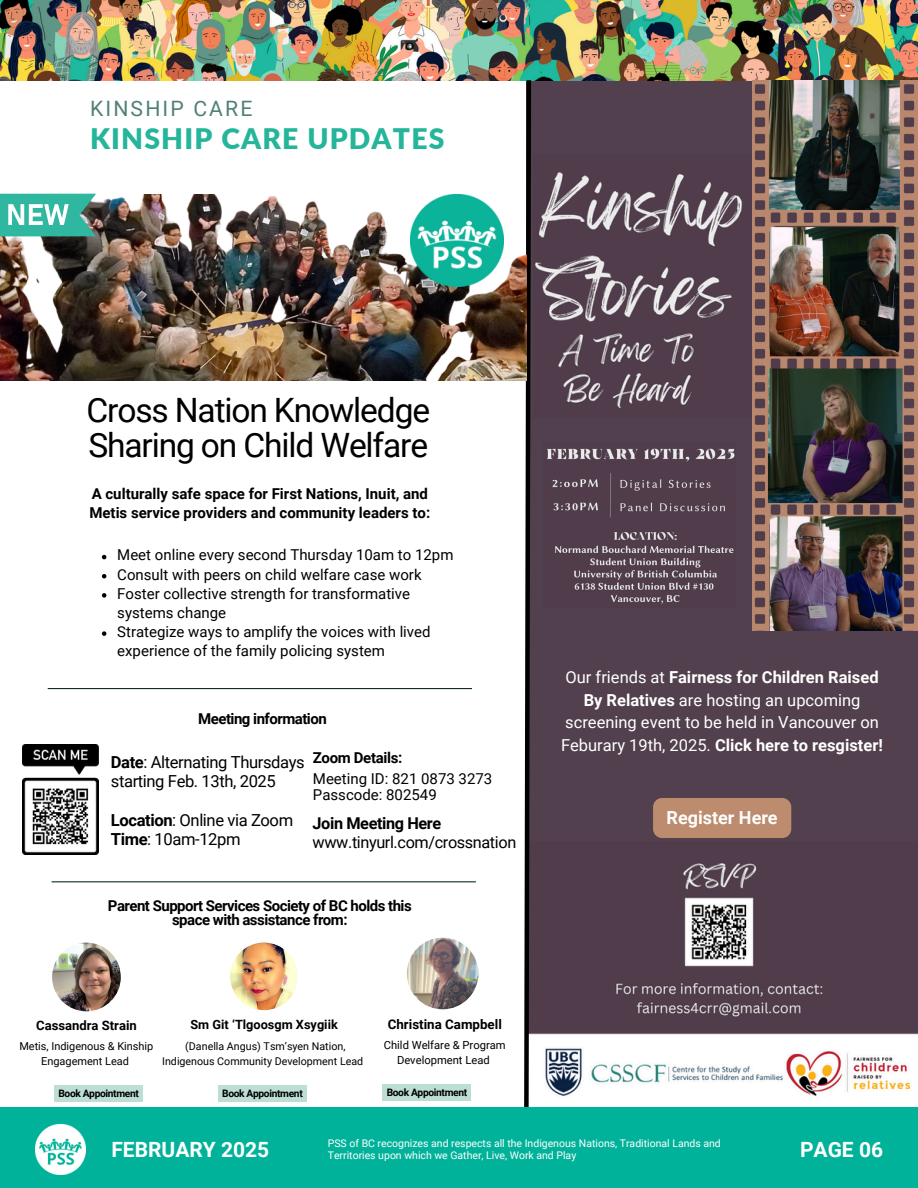
<style>
.page{position:relative;width:918px;height:1188px;background:#fff}
.page>*{position:absolute;margin:0;border:0;box-sizing:border-box;transform-origin:0 0}
.t1{font:33.6px/34.5px "Roboto";letter-spacing:-.035em;color:#000}
.t2{font:900 28.35px "Lato";letter-spacing:.04em;color:#25b59a}
.t3{font:21.15px "Roboto";letter-spacing:.1em;color:#518077}
.t4{font:700 21px "Roboto";color:#fff}
.t5{font:700 18px "Roboto";color:#fefefe}
.t6{font:16.65px/19.4px "Roboto";letter-spacing:-.025em;color:#000}
.t7{font:16.5px/22.5px "Roboto";color:#fffffe;text-align:center}
.t8{font:16.35px "Roboto";letter-spacing:-.025em;color:#000}
.t9{font:700 16.35px "Roboto";letter-spacing:-.025em;color:#000}
.t10{font:15px/19.2px "Roboto";color:#000}
.t11{font:700 15px/14.7px "Roboto";letter-spacing:-.025em;color:#000;text-align:center}
.t12{font:700 15px/19.2px "Roboto";color:#000}
.t13{font:700 13.35px "Roboto";color:#000}
.t14{font:700 13.05px "Roboto";color:#000}
.t15{font:700 12.75px "Roboto";color:#000}
.t16{font:11.25px/15.6px "Roboto";color:#000;text-align:center}
.t17{font:10.95px/15.3px "Roboto";color:#000;text-align:center}
.t18{font:10.65px/14.9px "Roboto";color:#000;text-align:center}
.t19{font:10.5px "Roboto";color:#fff}
.t20{font:700 10.2px "Roboto";letter-spacing:-.035em;color:#000}
.s1{font-weight:700}
</style>
<div class="page">
<div style="left:526px;top:80px;width:392px;height:1027px;background:#52404e"></div>
<img style="left:0;top:0;width:918px;height:80px">
<img style="left:535px;top:154px;width:218px;height:264px">
<img style="left:753px;top:81px;width:165px;height:550px">
<img style="left:533px;top:863px;width:385px;height:244px">
<svg style="left:522px;top:76px;width:11px;height:1031px"></svg>
<div style="left:0;top:1107px;width:918px;height:81px;background:#00b299"></div>
<img style="left:547px;top:448px;width:188px;height:156px">
<div style="left:653px;top:798px;width:138px;height:40px;background:#bd8b6d;border-radius:9px"></div>
<img style="left:0;top:194px;width:526px;height:186px">
<hr style="left:48px;top:688px;width:424px;height:1px;background:#0f2d28">
<img style="left:411px;top:194px;width:92px;height:93px">
<img style="left:22px;top:744px;width:77px;height:111px">
<svg style="left:406px;top:937px;width:73px;height:73px"></svg>
<img style="left:52px;top:942px;width:69px;height:70px">
<img style="left:230px;top:942px;width:68px;height:69px">
<hr style="left:52px;top:881px;width:424px;height:1px;background:#0f2d28">
<img style="left:0;top:193px;width:118px;height:114px">
<svg style="left:102px;top:555px;width:4px;height:4px"></svg>
<svg style="left:102px;top:574px;width:4px;height:4px"></svg>
<svg style="left:102px;top:593px;width:4px;height:5px"></svg>
<svg style="left:102px;top:631px;width:4px;height:5px"></svg>
<div style="left:54px;top:1085px;width:89px;height:16px;background:#bdded4"></div>
<div style="left:218px;top:1085px;width:89px;height:16px;background:#bdded4"></div>
<div style="left:383px;top:1084px;width:88px;height:16px;background:#bdded4"></div>
<img style="left:36px;top:1125px;width:49px;height:49px">
<p class="t3" style="left:90px;top:97px;width:164px">KINSHIP CARE</p>
<h2 class="t2" style="left:90px;top:121px;width:356px">KINSHIP CARE UPDATES</h2>
<p class="t1" style="left:86px;top:394px;width:345px">Cross Nation Knowledge<br>Sharing on Child Welfare</p>
<p class="t12" style="left:89px;top:484px;width:342px">A culturally safe space for First Nations, Inuit, and<br>Metis service providers and community leaders to:</p>
<p class="t10" style="left:117px;top:546px;width:338px">Meet online every second Thursday 10am to 12pm</p>
<p class="t10" style="left:117px;top:565px;width:306px">Consult with peers on child welfare case work</p>
<p class="t10" style="left:117px;top:584px;width:294px">Foster collective strength for transformative systems change</p>
<h1 class="t10" style="left:117px;top:622px;width:315px">Strategize ways to amplify the voices with lived experience of the family policing system</h1>
<p class="t11" style="left:198px;top:711px;width:130px">Meeting information</p>
<p class="t6" style="left:111px;top:753px;width:195px"><span class="s1">Date</span>: Alternating Thursdays starting Feb. 13th, 2025</p>
<p class="t6" style="left:111px;top:811px;width:184px"><span class="s1">Location</span>: Online via Zoom</p>
<p class="t6" style="left:111px;top:830px;width:131px"><span class="s1">Time</span>: 10am-12pm</p>
<p class="t11" style="left:313px;top:751px;width:91px">Zoom Details:</p>
<p class="t10" style="left:313px;top:771px;width:181px;line-height:16.2px">Meeting ID: 821 0873 3273<br>Passcode: 802549</p>
<p class="t9" style="left:313px;top:813px;width:130px">Join Meeting Here</p>
<p class="t8" style="left:313px;top:832px;width:205px">www.tinyurl.com/crossnation</p>
<p class="t11" style="left:108px;top:898px;width:305px">Parent Support Services Society of BC holds this space with assistance from:</p>
<h5 class="t15" style="left:190px;top:1017px;width:149px">Sm Git ‘Tlgoosgm Xsygiik</h5>
<p class="t14" style="left:36px;top:1018px;width:102px">Cassandra Strain</p>
<h6 class="t17" style="left:19px;top:1038px;width:136px">Metis, Indigenous &amp; Kinship<br>Engagement Lead</h6>
<p class="t18" style="left:162px;top:1039px;width:203px">(Danella Angus) Tsm’syen Nation,<br>Indigenous Community Development Lead</p>
<p class="t13" style="left:388px;top:1016px;width:116px">Christina Campbell</p>
<p class="t16" style="left:384px;top:1037px;width:123px">Child Welfare &amp; Program<br>Development Lead</p>
<p class="t20" style="left:58px;top:1087px;width:82px">Book Appointment</p>
<p class="t20" style="left:222px;top:1087px;width:82px">Book Appointment</p>
<p class="t20" style="left:387px;top:1086px;width:82px">Book Appointment</p>
<p class="t7" style="left:561px;top:666px;width:323px">Our friends at <span class="s1">Fairness for Children Raised By Relatives</span> are hosting an upcoming screening event to be held in Vancouver on Feburary 19th, 2025. <span class="s1">Click here to resgister!</span></p>
<p class="t5" style="left:667px;top:807px;width:113px">Register Here</p>
<p class="t19" style="left:328px;top:1137px;width:395px">PSS of BC recognizes and respects all the Indigenous Nations, Traditional Lands and</p>
<p class="t4" style="left:111px;top:1137px;width:159px">FEBRUARY 2025</p>
<p class="t19" style="left:328px;top:1149px;width:250px">Territories upon which we Gather, Live, Work and Play</p>
<p class="t4" style="left:800px;top:1138px;width:85px">PAGE 06</p>
</div>
